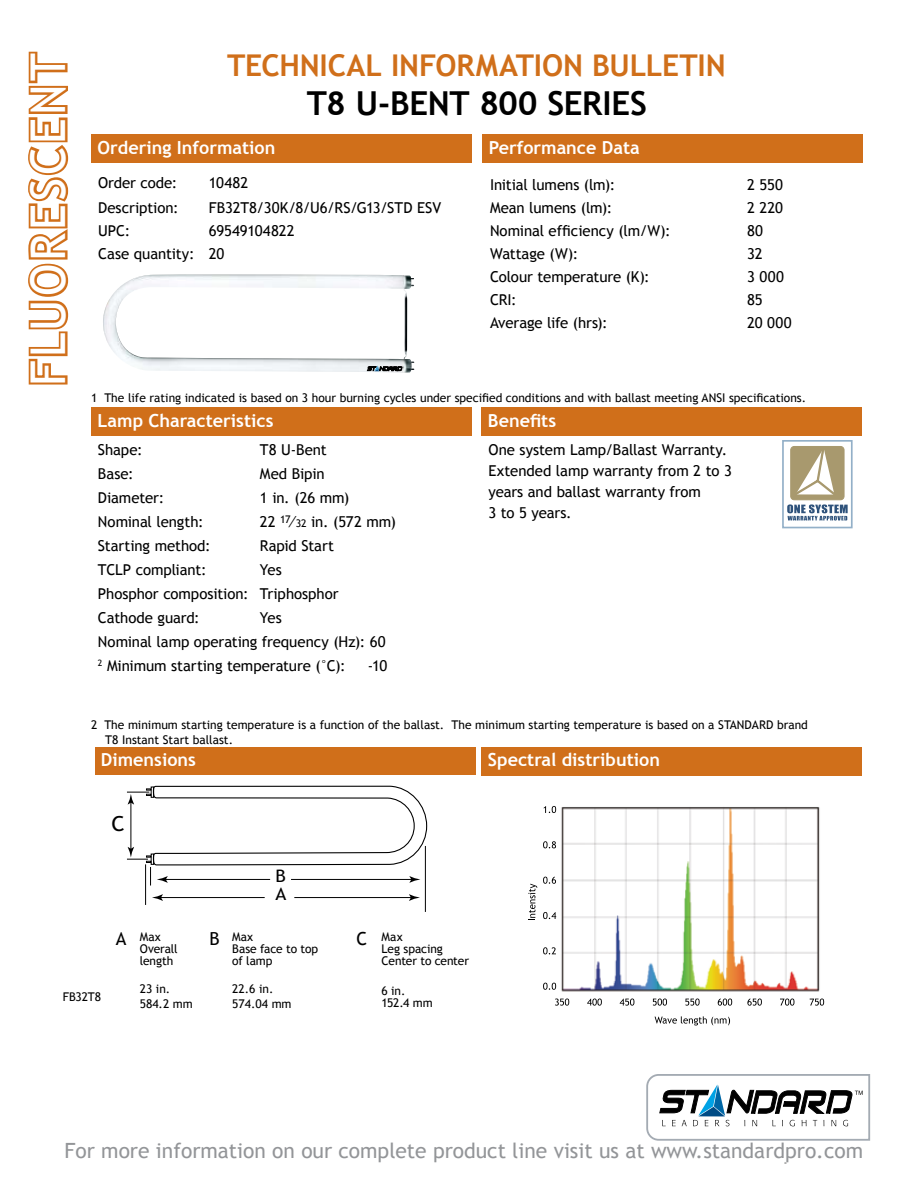
<style>
.page{position:relative;width:918px;height:1188px;background:#fff}
.page>*{position:absolute;margin:0;border:0;box-sizing:border-box;transform-origin:0 0}
.t1{font:48px "Trebuchet MS";letter-spacing:.065em;color:#fff}
.t2{font:700 33px "Trebuchet MS";letter-spacing:-.01em;color:#000}
.t3{font:700 30px "Trebuchet MS";letter-spacing:-.005em;color:#d06f1a}
.t4{font:21px "Trebuchet MS";color:#939598}
.t5{font:20.85px "Trebuchet MS";color:#000;scale:1.07 1}
.t6{font:700 18px "Trebuchet MS";color:#fff}
.t7{font:17.25px "Trebuchet MS";color:#000;scale:1.07 1}
.t8{font:15px/24px "Trebuchet MS";letter-spacing:-.005em;color:#000}
.t9{font:12px/12px "Trebuchet MS";color:#000}
.t10{font:700 10.8px "Trebuchet MS";color:#000}
.t11{font:9px/9px "Trebuchet MS";color:#000}
.s1{font-size:10.5px}
.s2{font-size:12.45px}
.s3{font-size:18px}
</style>
<div class="page">
<svg style="left:646px;top:1074px;width:225px;height:67px"></svg>
<svg style="left:28px;top:51px;width:41px;height:334px"></svg>
<div style="left:782px;top:440px;width:71px;height:88px;background:#fff;border:2px solid #93b0c8"></div>
<svg style="left:787px;top:446px;width:61px;height:75px"></svg>
<div style="left:483px;top:135px;width:380px;height:28px;background:#d06f1a"></div>
<div style="left:91px;top:135px;width:381px;height:28px;background:#d06f1a"></div>
<div style="left:482px;top:408px;width:380px;height:28px;background:#d06f1a"></div>
<div style="left:91px;top:408px;width:381px;height:28px;background:#d06f1a"></div>
<div style="left:482px;top:747px;width:380px;height:28px;background:#d06f1a"></div>
<div style="left:95px;top:747px;width:380px;height:28px;background:#d06f1a"></div>
<img style="left:103px;top:275px;width:312px;height:98px">
<svg style="left:367px;top:366px;width:37px;height:6px"></svg>
<hr style="left:425px;top:846px;width:1px;height:66px;background:#000">
<hr style="left:145px;top:864px;width:1px;height:41px;background:#000">
<hr style="left:160px;top:897px;width:105px;height:1px;background:#000">
<svg style="left:152px;top:894px;width:11px;height:7px"></svg>
<hr style="left:294px;top:897px;width:118px;height:1px;background:#000">
<svg style="left:409px;top:894px;width:11px;height:7px"></svg>
<svg style="left:127px;top:786px;width:300px;height:100px"></svg>
<img style="left:561px;top:807px;width:259px;height:185px">
<svg style="left:555px;top:999px;width:14px;height:7px"></svg>
<svg style="left:587px;top:999px;width:15px;height:7px"></svg>
<svg style="left:620px;top:999px;width:14px;height:7px"></svg>
<svg style="left:653px;top:999px;width:14px;height:7px"></svg>
<svg style="left:685px;top:999px;width:15px;height:7px"></svg>
<svg style="left:718px;top:999px;width:14px;height:7px"></svg>
<svg style="left:747px;top:999px;width:15px;height:7px"></svg>
<svg style="left:780px;top:999px;width:14px;height:7px"></svg>
<svg style="left:810px;top:999px;width:14px;height:7px"></svg>
<svg style="left:655px;top:1016px;width:75px;height:10px"></svg>
<svg style="left:544px;top:806px;width:12px;height:7px"></svg>
<svg style="left:543px;top:841px;width:13px;height:7px"></svg>
<svg style="left:543px;top:877px;width:13px;height:7px"></svg>
<svg style="left:543px;top:912px;width:13px;height:7px"></svg>
<svg style="left:543px;top:947px;width:13px;height:7px"></svg>
<svg style="left:543px;top:983px;width:13px;height:7px"></svg>
<svg style="left:528px;top:884px;width:9px;height:36px"></svg>
<h1 class="t1" style="left:20px;top:386px;width:334px;rotate:-90deg">FLUORESCENT</h1>
<h3 class="t3" style="left:227px;top:47px;width:500px">TECHNICAL INFORMATION BULLETIN</h3>
<h2 class="t2" style="left:307px;top:82px;width:123px">T8 U-Bent</h2>
<h2 class="t2" style="left:480px;top:82px;width:102px">800 Series</h2>
<p class="t6" style="left:98px;top:136px;width:179px">Ordering Information</p>
<p class="t6" style="left:489px;top:137px;width:152px">Performance Data</p>
<p class="t8" style="left:98px;top:171px;width:81px">Order code:</p>
<p class="t8" style="left:209px;top:171px;width:41px">10482</p>
<p class="t8" style="left:98px;top:195px;width:82px">Description:</p>
<p class="t8" style="left:209px;top:195px;width:234px">FB32T8/30K/8/U6/RS/G13/STD ESV</p>
<p class="t8" style="left:98px;top:218px;width:34px">UPC:</p>
<p class="t8" style="left:98px;top:219px;width:198px;line-height:23.1px;text-indent:111px">69549104822<br>Case quantity: 20</p>
<p class="t8" style="left:490px;top:172px;width:127px">Initial lumens (lm):</p>
<p class="t8" style="left:747px;top:172px;width:37px">2 550</p>
<p class="t8" style="left:490px;top:195px;width:124px">Mean lumens (lm):</p>
<p class="t8" style="left:747px;top:195px;width:37px">2 220</p>
<p class="t8" style="left:490px;top:219px;width:182px">Nominal efficiency (lm/W):</p>
<p class="t8" style="left:747px;top:219px;width:17px">80</p>
<p class="t8" style="left:490px;top:242px;width:90px">Wattage (W):</p>
<p class="t8" style="left:747px;top:242px;width:17px">32</p>
<p class="t8" style="left:490px;top:265px;width:161px">Colour temperature (K):</p>
<p class="t8" style="left:747px;top:265px;width:38px">3 000</p>
<p class="t8" style="left:490px;top:288px;width:28px">CRI:</p>
<p class="t8" style="left:747px;top:288px;width:17px">85</p>
<p class="t8" style="left:490px;top:311px;width:119px">Average life (hrs):</p>
<p class="t8" style="left:747px;top:311px;width:46px">20 000</p>
<p class="t9" style="left:91px;top:392px;width:717px">1 The life rating indicated is based on 3 hour burning cycles under specified conditions and with ballast meeting ANSI specifications.</p>
<p class="t6" style="left:98px;top:409px;width:177px">Lamp Characteristics</p>
<p class="t6" style="left:488px;top:409px;width:70px">Benefits</p>
<p class="t8" style="left:98px;top:438px;width:46px">Shape:</p>
<p class="t8" style="left:260px;top:438px;width:68px">T8 U-Bent</p>
<p class="t8" style="left:98px;top:462px;width:37px">Base:</p>
<p class="t8" style="left:260px;top:462px;width:66px">Med Bipin</p>
<p class="t8" style="left:98px;top:486px;width:68px">Diameter:</p>
<p class="t8" style="left:260px;top:486px;width:91px">1 in. (26 mm)</p>
<p class="t8" style="left:98px;top:510px;width:107px">Nominal length:</p>
<p class="t8" style="left:260px;top:510px;width:137px">22 <sup>17</sup>⁄<span class="s1">32</span> in. (572 mm)</p>
<p class="t8" style="left:98px;top:534px;width:114px">Starting method:</p>
<p class="t8" style="left:260px;top:534px;width:76px">Rapid Start</p>
<p class="t8" style="left:98px;top:558px;width:110px">TCLP compliant:</p>
<p class="t8" style="left:98px;top:558px;width:242px;text-indent:162px">Yes<br>Phosphor composition: Triphosphor<br>Cathode guard:</p>
<p class="t8" style="left:98px;top:606px;width:289px;text-indent:162px">Yes<br>Nominal lamp operating frequency (Hz): 60<br><sup>2</sup> Minimum starting temperature (°C):</p>
<p class="t8" style="left:368px;top:654px;width:21px">-10</p>
<p class="t8" style="left:488px;top:440px;width:245px;line-height:21px">One system Lamp/Ballast Warranty.<br>Extended lamp warranty from 2 to 3 years and ballast warranty from<br>3 to 5 years.</p>
<p class="t9" style="left:105px;top:718px;width:704px;line-height:14.4px;text-indent:-14px">2 The minimum starting temperature is a function of the ballast. The minimum starting temperature is based on a STANDARD brand<br>T8 Instant Start ballast.</p>
<p class="t6" style="left:101px;top:749px;width:97px">Dimensions</p>
<p class="t6" style="left:488px;top:749px;width:174px">Spectral distribution</p>
<h3 class="t5" style="left:112px;top:811px;width:14px">C</h3>
<p class="t7" style="left:276px;top:865px;width:11px">B</p>
<p class="t7" style="left:276px;top:883px;width:12px">A</p>
<p class="t10" style="left:355px;top:923px;width:33px"><span class="s2">C</span> Max</p>
<p class="t9" style="left:140px;top:931px;width:39px;text-indent:-24px"><span class="s3">A</span> Max<br>Overall length</p>
<p class="t9" style="left:232px;top:931px;width:88px;text-indent:-23px"><span class="s3">B</span> Max<br>Base face to top of lamp</p>
<p class="t9" style="left:382px;top:931px;width:89px;text-indent:-25px"><span class="s3">C</span> Max<br>Leg spacing<br>Center to center</p>
<p class="t11" style="left:247px;top:946px;width:32px">of lamp</p>
<p class="t11" style="left:356px;top:937px;width:69px">Leg spacing<br>Center to center</p>
<p class="t9" style="left:63px;top:991px;width:40px">FB32T8</p>
<p class="t9" style="left:140px;top:982px;width:55px;line-height:14.4px">23 in.<br>584.2 mm</p>
<p class="t9" style="left:232px;top:982px;width:61px;line-height:14.4px">22.6 in.<br>574.04 mm</p>
<p class="t9" style="left:382px;top:985px;width:53px">6 in.<br>152.4 mm</p>
<h3 class="t4" style="left:65px;top:1138px;width:800px">For more information on our complete product line visit us at www.standardpro.com</h3>
</div>
